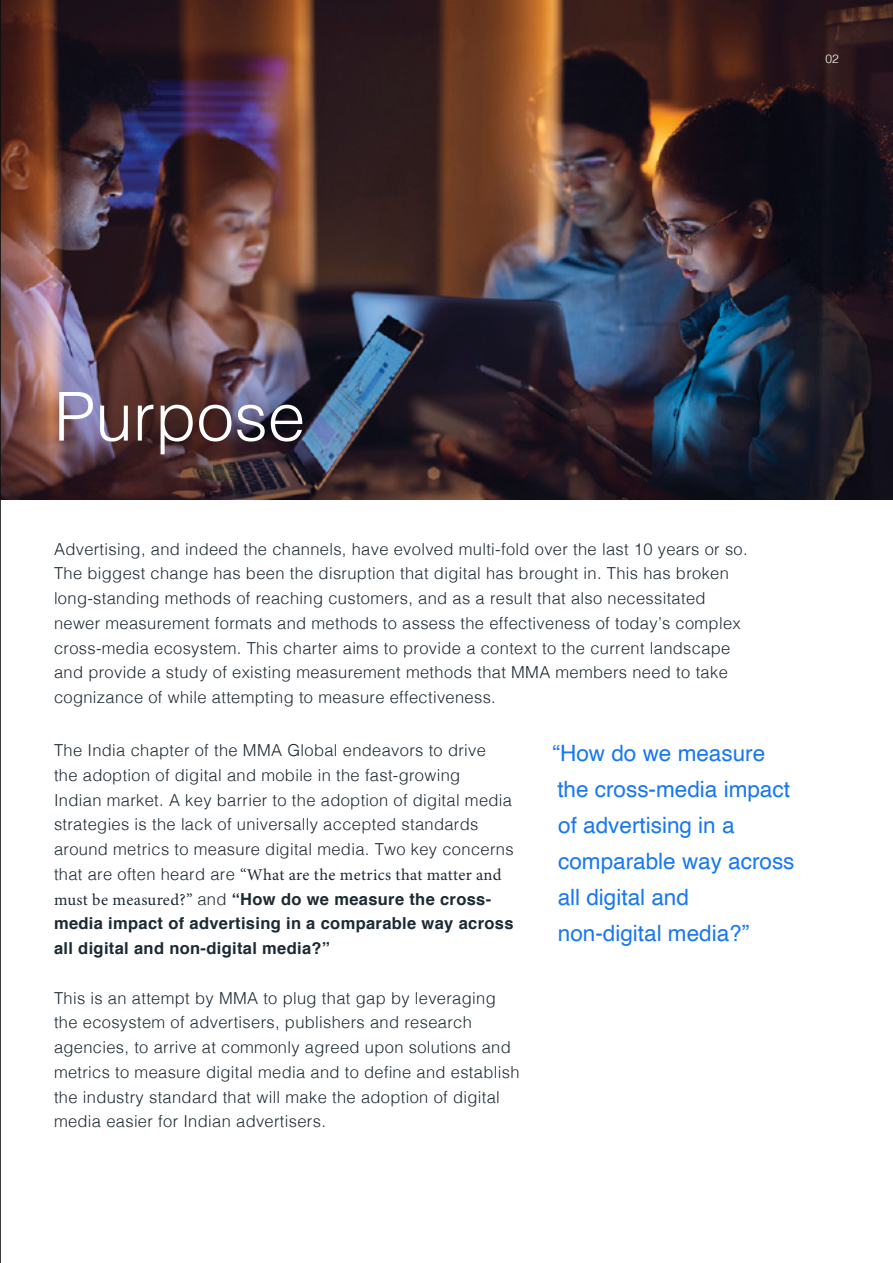
<style>
.page{position:relative;width:893px;height:1263px;background:#fff}
.page>*{position:absolute;margin:0;border:0;box-sizing:border-box;transform-origin:0 0}
.t1{font:300 67.5px "Helvetica";color:#fff}
.t2{font:22.5px/36px "Helvetica";color:#1877f2}
.t3{font:300 16.5px/24.8px "Helvetica";letter-spacing:.02em;color:#1c2b33}
.t4{font:300 16.5px/24.8px "Helvetica";letter-spacing:.02em;color:#1c2a33}
.t5{font:700 16.5px/24.8px "Helvetica";letter-spacing:.02em;color:#1c2a33}
.t6{font:16.5px "Minion Pro";letter-spacing:.015em;color:#1c2a33}
.t7{font:300 12px "Helvetica";color:#fff}
.s1{font-family:"Helvetica";font-weight:300}
.s2{font-family:"Minion Pro";font-weight:400}
.s3{font-weight:300}
</style>
<div class="page">
<img style="left:1px;top:0;width:892px;height:499px">
<svg style="left:0;top:0;width:1px;height:1263px"></svg>
<p class="t7" style="left:825px;top:48px;width:15px">02</p>
<h1 class="t1" style="left:54px;top:359px;width:253px">Purpose</h1>
<p class="t3" style="left:54px;top:535px;width:695px">Advertising, and indeed the channels, have evolved multi-fold over the last 10 years or so.<br>The biggest change has been the disruption that digital has brought in. This has broken long-standing methods of reaching customers, and as a result that also necessitated newer measurement formats and methods to assess the effectiveness of today’s complex cross-media ecosystem. This charter aims to provide a context to the current landscape and provide a study of existing measurement methods that MMA members need to take cognizance of while attempting to measure effectiveness.</p>
<p class="t4" style="left:54px;top:737px;width:461px">The India chapter of the MMA Global endeavors to drive the adoption of digital and mobile in the fast-growing<br>Indian market. A key barrier to the adoption of digital media strategies is the lack of universally accepted standards around metrics to measure digital media. Two key concerns</p>
<p class="t6" style="left:54px;top:863px;width:449px"><span class="s1">that are often heard are</span> “What are the metrics that matter and</p>
<p class="t5" style="left:54px;top:887px;width:461px"><span class="s2">must be measured?”</span> <span class="s3">and</span> “How do we measure the cross&shy;media impact of advertising in a comparable way across all digital and non-digital media?”</p>
<p class="t3" style="left:54px;top:984px;width:467px">This is an attempt by MMA to plug that gap by leveraging the ecosystem of advertisers, publishers and research agencies, to arrive at commonly agreed upon solutions and metrics to measure digital media and to define and establish the industry standard that will make the adoption of digital media easier for Indian advertisers.</p>
<h2 class="t2" style="left:553px;top:736px;width:243px">“How do we measure the cross-media impact of advertising in a comparable way across all digital and<br>non-digital media?”</h2>
</div>
